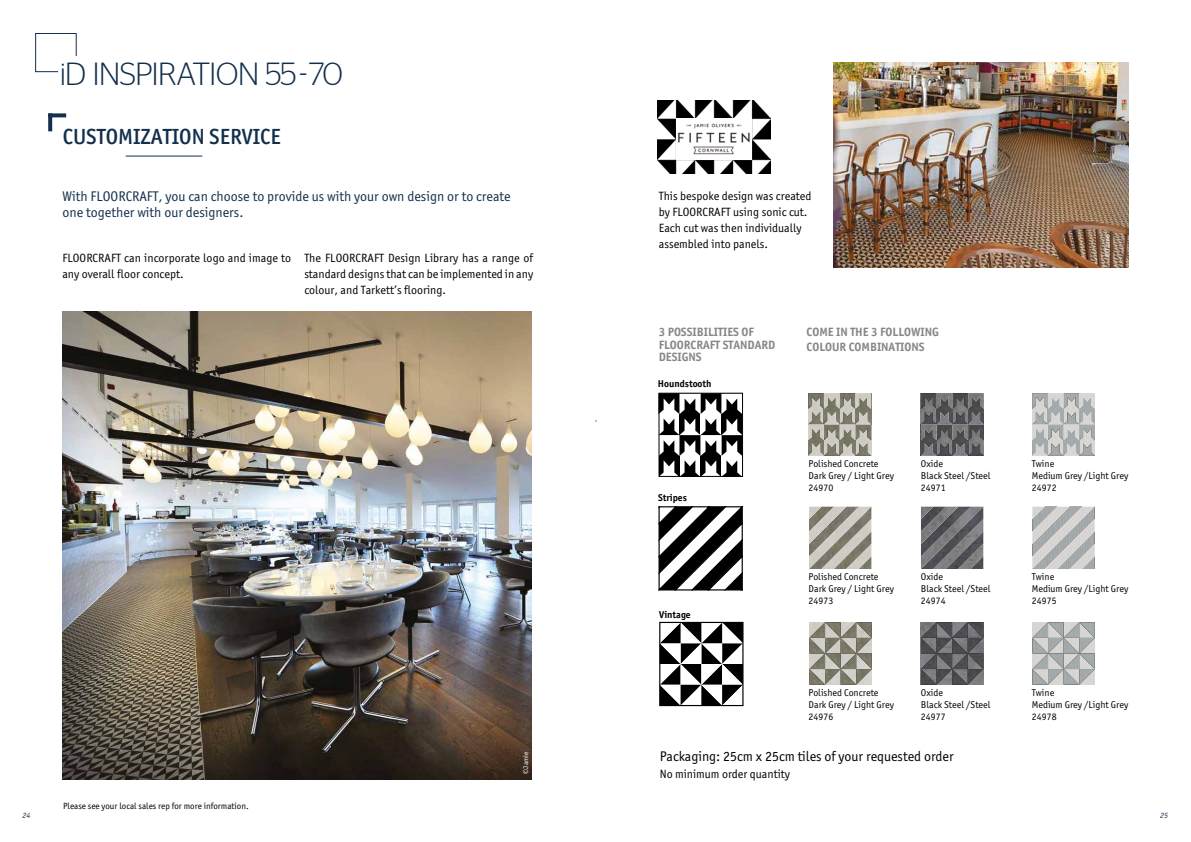
<style>
.page{position:relative;width:1191px;height:842px;background:#fff}
.page>*{position:absolute;margin:0;border:0;box-sizing:border-box;transform-origin:0 0}
.t1{font:300 32px "Stag Sans";letter-spacing:-.03em;color:#122f4c}
.t2{font:500 22px "Officina Sans ITC Pro";color:#122f4c}
.t3{font:14px/16px "Officina Sans ITC Pro";color:#122f4c}
.t4{font:14px "Officina Sans ITC Pro";color:#000}
.t5{font:700 12.1px/12.1px "Officina Sans ITC Pro";color:#878787}
.t6{font:12px/16px "Officina Sans ITC Pro";color:#000}
.t7{font:9.9px/12.1px "Officina Sans ITC Pro";color:#000}
.t8{font:700 9.9px "Officina Sans ITC Pro";color:#000}
.t9{font:9px "Officina Sans ITC Pro";color:#000}
.t10{font:italic 8px "Officina Sans ITC Pro";color:#122f4c}
.t11{font:7px "Officina Sans ITC Pro";color:#fff}
</style>
<div class="page">
<img style="left:834px;top:62px;width:294px;height:206px">
<img style="left:657px;top:101px;width:113px;height:73px">
<img style="left:676px;top:119px;width:75px;height:40px">
<img style="left:62px;top:312px;width:470px;height:468px">
<svg style="left:35px;top:33px;width:42px;height:39px"></svg>
<svg style="left:48px;top:117px;width:4px;height:14px"></svg>
<svg style="left:48px;top:113px;width:18px;height:4px"></svg>
<svg style="left:658px;top:506px;width:86px;height:85px"></svg>
<img style="left:809px;top:507px;width:62px;height:62px">
<img style="left:921px;top:507px;width:62px;height:62px">
<img style="left:809px;top:507px;width:37px;height:37px">
<img style="left:921px;top:507px;width:37px;height:37px">
<img style="left:821px;top:519px;width:50px;height:50px">
<img style="left:933px;top:519px;width:50px;height:50px">
<svg style="left:809px;top:507px;width:12px;height:12px"></svg>
<svg style="left:921px;top:507px;width:12px;height:12px"></svg>
<img style="left:846px;top:544px;width:25px;height:25px">
<img style="left:958px;top:544px;width:25px;height:25px">
<svg style="left:1032px;top:507px;width:63px;height:62px;background:#bebfbf"></svg>
<img style="left:1069px;top:544px;width:25px;height:25px">
<svg style="left:661px;top:624px;width:80px;height:80px"></svg>
<div style="left:659px;top:622px;width:84px;height:84px;border:1px solid #000"></div>
<svg style="left:809px;top:622px;width:62px;height:63px;background:#9f9d91"></svg>
<svg style="left:921px;top:622px;width:62px;height:63px;background:#616063"></svg>
<svg style="left:1032px;top:622px;width:62px;height:63px;background:#b7b8b8"></svg>
<svg style="left:660px;top:395px;width:81px;height:80px"></svg>
<div style="left:658px;top:393px;width:85px;height:84px;border:1px solid #000"></div>
<svg style="left:808px;top:393px;width:63px;height:63px;background:#a3a095"></svg>
<svg style="left:921px;top:393px;width:62px;height:63px;background:#646467"></svg>
<svg style="left:1032px;top:393px;width:63px;height:63px;background:#bbbdbd"></svg>
<hr style="left:126px;top:156px;width:76px;height:1px;background:#122f4c">
<h1 class="t1" style="left:60px;top:56px;width:284px">iD INSPIRATION 55 - 70</h1>
<h2 class="t2" style="left:63px;top:124px;width:219px">CUSTOMIZATION SERVICE</h2>
<p class="t3" style="left:63px;top:188px;width:449px">With FLOORCRAFT, you can choose to provide us with your own design or to create one together with our designers.</p>
<p class="t6" style="left:62px;top:250px;width:230px">FLOORCRAFT can incorporate logo and image to any overall floor concept.</p>
<p class="t6" style="left:304px;top:250px;width:230px;text-align:justify">The FLOORCRAFT Design Library has a range of standard designs that can be implemented in any colour, and Tarkett’s flooring.</p>
<p class="t11" style="left:522px;top:773px;width:23px;rotate:-90deg">©Jamie</p>
<p class="t6" style="left:659px;top:188px;width:154px">This bespoke design was created by FLOORCRAFT using sonic cut.<br>Each cut was then individually assembled into panels.</p>
<p class="t5" style="left:658px;top:326px;width:118px">3 POSSIBILITIES OF<br>FLOORCRAFT STANDARD<br>DESIGNS</p>
<p class="t5" style="left:806px;top:325px;width:134px;line-height:14.9px">COME IN THE 3 FOLLOWING<br>COLOUR COMBINATIONS</p>
<p class="t8" style="left:658px;top:378px;width:55px">Houndstooth</p>
<p class="t8" style="left:658px;top:492px;width:30px">Stripes</p>
<p class="t8" style="left:659px;top:608px;width:33px">Vintage</p>
<p class="t7" style="left:808px;top:457px;width:87px">Polished Concrete<br>Dark Grey / Light Grey<br>24970</p>
<p class="t7" style="left:921px;top:457px;width:71px">Oxide<br>Black Steel /Steel<br>24971</p>
<p class="t7" style="left:808px;top:571px;width:87px">Polished Concrete<br>Dark Grey / Light Grey<br>24973</p>
<p class="t7" style="left:921px;top:571px;width:71px">Oxide<br>Black Steel /Steel<br>24974</p>
<p class="t7" style="left:808px;top:687px;width:87px">Polished Concrete<br>Dark Grey / Light Grey<br>24976</p>
<p class="t7" style="left:921px;top:687px;width:71px">Oxide<br>Black Steel /Steel<br>24977</p>
<p class="t4" style="left:660px;top:748px;width:295px">Packaging: 25cm x 25cm tiles of your requested order</p>
<p class="t6" style="left:660px;top:766px;width:131px">No minimum order quantity</p>
<p class="t11" style="left:1103px;top:257px;width:23px;rotate:-90deg">©Jamie</p>
<p class="t7" style="left:1032px;top:457px;width:98px">Twine<br>Medium Grey /Light Grey<br>24972</p>
<p class="t7" style="left:1032px;top:571px;width:98px">Twine<br>Medium Grey /Light Grey<br>24975</p>
<p class="t7" style="left:1032px;top:687px;width:98px">Twine<br>Medium Grey /Light Grey<br>24978</p>
<p class="t9" style="left:63px;top:801px;width:187px">Please see your local sales rep for more information.</p>
<p class="t10" style="left:22px;top:811px;width:9px">24</p>
<p class="t10" style="left:1160px;top:811px;width:9px">25</p>
</div>
